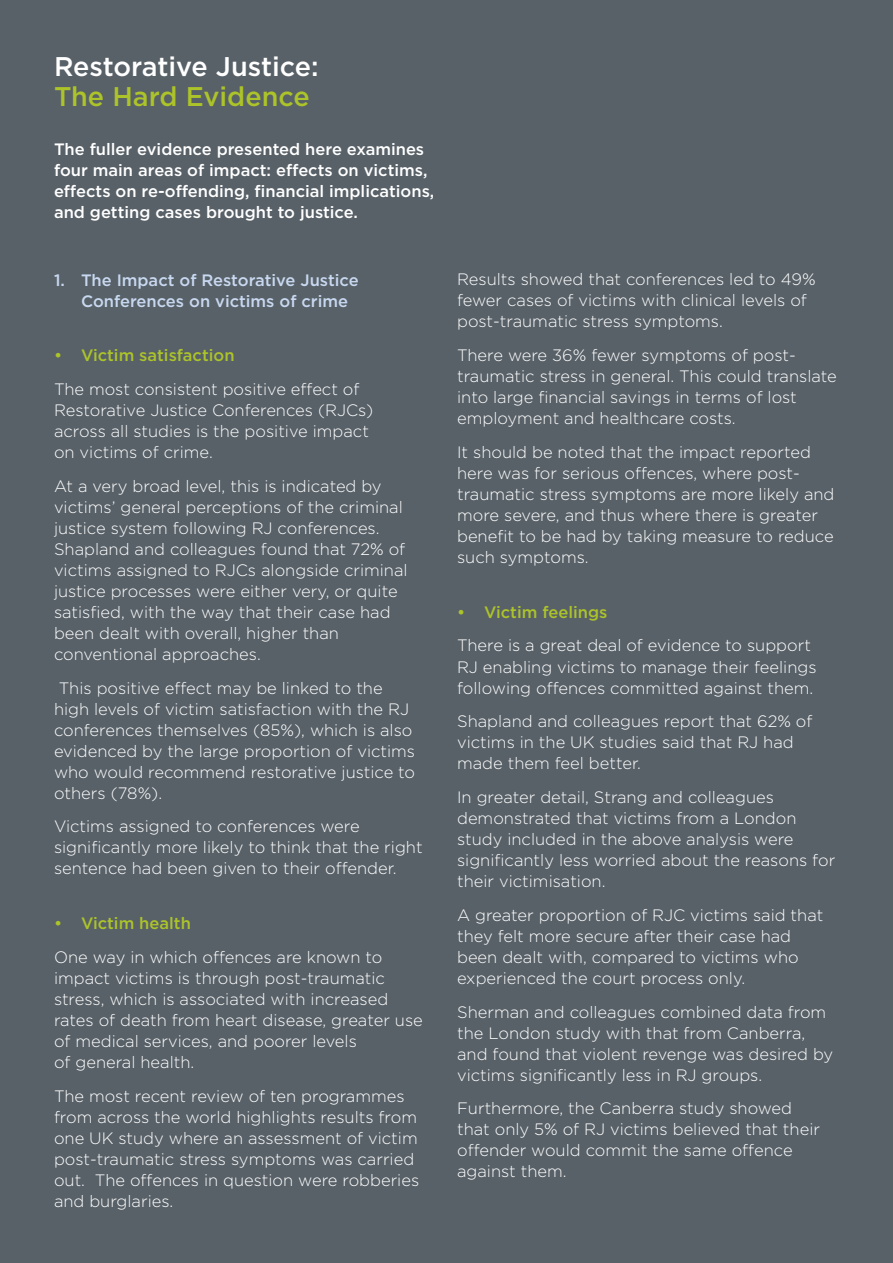
<style>
.page{position:relative;width:893px;height:1263px;background:#586168}
.page>*{position:absolute;margin:0;border:0;box-sizing:border-box;transform-origin:0 0}
.t1{font:500 27px "Gotham";letter-spacing:-.005em;color:#fff}
.t2{font:500 27px "Gotham";color:#acc329}
.t3{font:300 16.5px/21px "Gotham";color:#fff}
.t4{font:500 16.5px/21px "Gotham";color:#fff}
.t5{font:500 16.5px/21px "Gotham";color:#c8d8f0}
.t6{font:500 16.5px "Gotham";color:#acc329}
</style>
<div class="page">
<h1 class="t1" style="left:54px;top:48px;width:266px">Restorative Justice:</h1>
<h1 class="t2" style="left:54px;top:78px;width:257px">The Hard Evidence</h1>
<p class="t4" style="left:54px;top:138px;width:382px">The fuller evidence presented here examines four main areas of impact: effects on victims, effects on re-offending, financial implications, and getting cases brought to justice.</p>
<p class="t5" style="left:81px;top:269px;width:279px;text-indent:-27px">1. The Impact of Restorative Justice<br>Conferences on victims of crime</p>
<p class="t6" style="left:54px;top:345px;width:182px">• Victim satisfaction</p>
<p class="t3" style="left:54px;top:378px;width:321px">The most consistent positive effect of Restorative Justice Conferences (RJCs) across all studies is the positive impact on victims of crime.</p>
<p class="t3" style="left:54px;top:475px;width:355px">At a very broad level, this is indicated by victims’ general perceptions of the criminal justice system following RJ conferences.<br>Shapland and colleagues found that 72% of victims assigned to RJCs alongside criminal justice processes were either very, or quite satisfied, with the way that their case had been dealt with overall, higher than conventional approaches.</p>
<p class="t3" style="left:54px;top:677px;width:363px">This positive effect may be linked to the high levels of victim satisfaction with the RJ conferences themselves (85%), which is also evidenced by the large proportion of victims who would recommend restorative justice to others (78%).</p>
<p class="t3" style="left:54px;top:816px;width:370px">Victims assigned to conferences were significantly more likely to think that the right sentence had been given to their offender.</p>
<p class="t6" style="left:54px;top:912px;width:138px">• Victim health</p>
<p class="t3" style="left:54px;top:946px;width:370px">One way in which offences are known to impact victims is through post-traumatic stress, which is associated with increased rates of death from heart disease, greater use of medical services, and poorer levels<br>of general health.</p>
<p class="t3" style="left:54px;top:1085px;width:367px">The most recent review of ten programmes from across the world highlights results from one UK study where an assessment of victim post-traumatic stress symptoms was carried out. The offences in question were robberies and burglaries.</p>
<p class="t3" style="left:457px;top:269px;width:360px">Results showed that conferences led to 49% fewer cases of victims with clinical levels of post-traumatic stress symptoms.</p>
<p class="t3" style="left:457px;top:344px;width:381px">There were 36% fewer symptoms of post&shy;traumatic stress in general. This could translate into large financial savings in terms of lost employment and healthcare costs.</p>
<p class="t3" style="left:457px;top:441px;width:379px">It should be noted that the impact reported here was for serious offences, where post&shy;traumatic stress symptoms are more likely and more severe, and thus where there is greater benefit to be had by taking measure to reduce such symptoms.</p>
<p class="t6" style="left:457px;top:601px;width:152px">• Victim feelings</p>
<p class="t3" style="left:457px;top:635px;width:361px">There is a great deal of evidence to support<br>RJ enabling victims to manage their feelings following offences committed against them.</p>
<p class="t3" style="left:457px;top:710px;width:357px">Shapland and colleagues report that 62% of victims in the UK studies said that RJ had made them feel better.</p>
<p class="t3" style="left:457px;top:786px;width:380px">In greater detail, Strang and colleagues demonstrated that victims from a London study included in the above analysis were significantly less worried about the reasons for their victimisation.</p>
<p class="t3" style="left:457px;top:904px;width:368px">A greater proportion of RJC victims said that they felt more secure after their case had been dealt with, compared to victims who experienced the court process only.</p>
<p class="t3" style="left:457px;top:1001px;width:378px">Sherman and colleagues combined data from the London study with that from Canberra, and found that violent revenge was desired by victims significantly less in RJ groups.</p>
<p class="t3" style="left:457px;top:1097px;width:364px">Furthermore, the Canberra study showed that only 5% of RJ victims believed that their offender would commit the same offence against them.</p>
</div>
